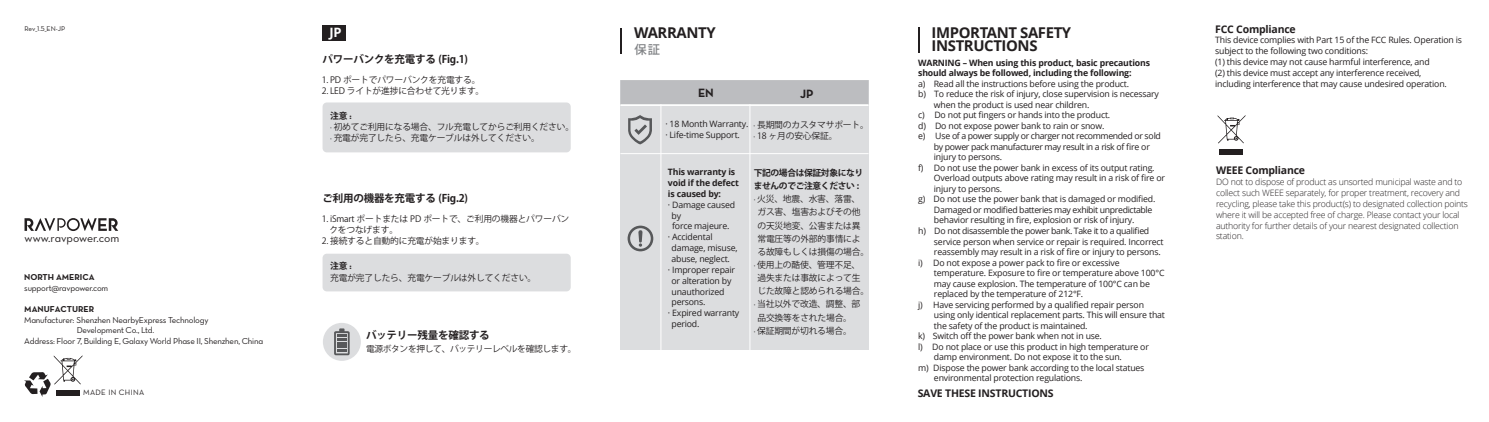
<style>
.page{position:relative;width:1489px;height:422px;background:#fff}
.page>*{position:absolute;margin:0;border:0;box-sizing:border-box;transform-origin:0 0}
.t1{font:700 14.88px/13.1px "Open Sans";letter-spacing:-.025em;color:#231f20}
.t2{font:700 12.95px "Open Sans";color:#fff}
.t3{font:12.25px "Neutra Text Bold Alt";color:#231f20}
.t4{font:500 12.25px "Koz Go Pr 6 N";color:#808285}
.t5{font:11.72px "Neutra Text Book Alt";color:#231f20}
.t6{font:700 10.5px "Open Sans";letter-spacing:-.02em;color:#231f20}
.t7{font:700 10.5px "Koz Go Pr 6 N";letter-spacing:-.02em;color:#231f20}
.t8{font:8.75px/10.8px "Open Sans";letter-spacing:-.02em;color:#231f20}
.t9{font:8.75px/11.4px "Koz Go Pr 6 N";letter-spacing:-.02em;color:#231f20}
.t10{font:300 8.75px/10.8px "Open Sans";letter-spacing:-.02em;color:#231f20}
.t11{font:8.75px "Open Sans";letter-spacing:-.04em;color:#231f20}
.t12{font:8.75px "Neutra Text Book Alt";letter-spacing:-.025em;color:#231f20}
.t13{font:700 8.75px/10.8px "Open Sans";letter-spacing:-.02em;color:#231f20}
.t14{font:700 8.75px "Koz Go Pr 6 N";letter-spacing:-.04em;color:#231f20}
.t15{font:8.75px "Koz Go Pr 6 N";letter-spacing:-.04em;color:#231f20}
.t16{font:8.75px "Neutra Text Bold Alt";color:#231f20}
.t17{font:7.88px "Neutra Text Book Alt";letter-spacing:.04em;color:#231f20}
.t18{font:7px "Neutra Text Book Alt";letter-spacing:-.005em;color:#231f20}
.s1{font-weight:700}
.s2{font-family:"Neutra Text Bold Alt"}
.s3{font-family:"Neutra Text Book Alt"}
</style>
<div class="page">
<div style="left:620px;top:80px;width:248px;height:269px;background:#dcdddf"></div>
<div style="left:620px;top:80px;width:248px;height:25px;background:#bcbdc0"></div>
<div style="left:322px;top:253px;width:248px;height:38px;background:#dcdddf;border-radius:4px"></div>
<hr style="left:620px;top:28px;width:2px;height:25px;background:#231f20">
<div style="left:1219px;top:149px;width:23px;height:6px;background:#231f20"></div>
<svg style="left:1217px;top:115px;width:28px;height:28px"></svg>
<div style="left:323px;top:323px;width:38px;height:38px;background:#dcdddf;border-radius:50%"></div>
<div style="left:322px;top:102px;width:248px;height:50px;background:#dcdddf;border-radius:4px"></div>
<div style="left:322px;top:25px;width:24px;height:15px;background:#231f20"></div>
<svg style="left:334px;top:328px;width:15px;height:27px"></svg>
<svg style="left:628px;top:115px;width:24px;height:29px"></svg>
<svg style="left:627px;top:225px;width:26px;height:26px"></svg>
<hr style="left:620px;top:153px;width:248px;height:1px;background:#fff">
<hr style="left:660px;top:104px;width:1px;height:252px;background:#fff">
<hr style="left:749px;top:104px;width:1px;height:252px;background:#fff">
<hr style="left:620px;top:104px;width:248px;height:2px;background:#fff">
<hr style="left:918px;top:27px;width:2px;height:26px;background:#231f20">
<svg style="left:25px;top:218px;width:93px;height:13px"></svg>
<svg style="left:24px;top:355px;width:58px;height:42px"></svg>
<p class="t18" style="left:25px;top:24px;width:42px">Rev_1.5_EN-JP</p>
<h3 class="t5" style="left:25px;top:231px;width:96px">www.ravpower.com</h3>
<p class="t16" style="left:24px;top:272px;width:72px">NORTH AMERICA</p>
<p class="t12" style="left:24px;top:282px;width:85px">support@ravpower.com</p>
<p class="t16" style="left:24px;top:303px;width:71px">MANUFACTURER</p>
<p class="t12" style="left:24px;top:314px;width:186px">Manufacturer: Shenzhen NearbyExpress Technology</p>
<p class="t12" style="left:77px;top:324px;width:79px">Development Co., Ltd.</p>
<p class="t12" style="left:24px;top:335px;width:240px">Address: Floor 7, Building E, Galaxy World Phase II, Shenzhen, China</p>
<p class="t17" style="left:83px;top:388px;width:63px">MADE IN CHINA</p>
<h2 class="t2" style="left:329px;top:23px;width:14px">JP</h2>
<p class="t7" style="left:322px;top:53px;width:147px">パワーバンクを充電する (Fig.1)</p>
<p class="t9" style="left:322px;top:74px;width:160px">1. PD ポートでパワーバンクを充電する。</p>
<p class="t9" style="left:322px;top:86px;width:164px">2. LED ライトが進捗に合わせて光ります。</p>
<p class="t9" style="left:330px;top:110px;width:245px"><span class="s1">注意</span> <span class="s2">:<br></span><span class="s3">·</span> 初めてご利用になる場合、フル充電してからご利用ください。<span class="s3">·</span> 充電が完了したら、充電ケーブルは外してください。</p>
<p class="t7" style="left:322px;top:192px;width:147px">ご利用の機器を充電する (Fig.2)</p>
<p class="t9" style="left:329px;top:213px;width:241px;text-indent:-7px">1. iSmart ポートまたは PD ポートで、ご利用の機器とパワーバンクをつなげます。</p>
<p class="t9" style="left:322px;top:235px;width:164px">2. 接続すると自動的に充電が始まります。</p>
<p class="t9" style="left:330px;top:261px;width:207px"><span class="s1">注意</span> <span class="s2">:<br></span>充電が完了したら、充電ケーブルは外してください。</p>
<p class="t7" style="left:366px;top:329px;width:125px">バッテリー残量を確認する</p>
<p class="t15" style="left:366px;top:343px;width:212px">電源ボタンを押して、バッテリーレベルを確認します。</p>
<h1 class="t1" style="left:634px;top:26px;width:83px">WARRANTY</h1>
<h3 class="t4" style="left:634px;top:43px;width:27px">保証</h3>
<h3 class="t3" style="left:698px;top:86px;width:17px">EN</h3>
<h3 class="t3" style="left:800px;top:86px;width:15px">JP</h3>
<p class="t8" style="left:665px;top:118px;width:85px">· 18 Month Warranty. · Life-time Support.</p>
<p class="t9" style="left:753px;top:119px;width:117px"><span class="s3">·</span> 長期間のカスタマサポート。<span class="s3">·</span> 18 ヶ月の安心保証。</p>
<p class="t13" style="left:668px;top:166px;width:72px">This warranty is void if the defect is caused by:</p>
<p class="t8" style="left:668px;top:199px;width:69px">· Damage caused</p>
<p class="t8" style="left:671px;top:210px;width:11px">by</p>
<p class="t8" style="left:672px;top:220px;width:59px">force majeure.</p>
<p class="t8" style="left:668px;top:231px;width:46px">· Accidental</p>
<p class="t8" style="left:671px;top:242px;width:68px">damage, misuse,</p>
<p class="t8" style="left:671px;top:253px;width:60px">abuse, neglect.</p>
<p class="t8" style="left:668px;top:264px;width:69px">· Improper repair</p>
<p class="t8" style="left:671px;top:275px;width:62px">or alteration by</p>
<p class="t8" style="left:671px;top:286px;width:54px">unauthorized</p>
<p class="t8" style="left:671px;top:296px;width:35px">persons.</p>
<p class="t8" style="left:668px;top:307px;width:73px">· Expired warranty</p>
<p class="t8" style="left:671px;top:318px;width:29px">period.</p>
<p class="t14" style="left:753px;top:168px;width:111px">下記の場合は保証対象になり</p>
<p class="t14" style="left:753px;top:181px;width:107px">ませんのでご注意ください :</p>
<p class="t9" style="left:753px;top:193px;width:108px"><span class="s3">·</span> 火災、地震、水害、落雷、</p>
<p class="t9" style="left:757px;top:207px;width:105px">ガス害、塩害およびその他</p>
<p class="t9" style="left:757px;top:220px;width:105px">の天災地変、公害または異</p>
<p class="t9" style="left:757px;top:233px;width:105px">常電圧等の外部的事情によ</p>
<p class="t9" style="left:757px;top:246px;width:113px">る故障もしくは損傷の場合。</p>
<p class="t9" style="left:753px;top:259px;width:108px"><span class="s3">·</span> 使用上の酷使、管理不足、</p>
<p class="t9" style="left:757px;top:272px;width:105px">過失または事故によって生</p>
<p class="t9" style="left:757px;top:285px;width:113px">じた故障と認められる場合。</p>
<p class="t9" style="left:753px;top:298px;width:108px"><span class="s3">·</span> 当社以外で改造、調整、部</p>
<p class="t9" style="left:757px;top:312px;width:96px">品交換等をされた場合。</p>
<p class="t9" style="left:753px;top:325px;width:99px"><span class="s3">·</span> 保証期間が切れる場合。</p>
<h1 class="t1" style="left:931px;top:25px;width:141px">IMPORTANT SAFETY<br>INSTRUCTIONS</h1>
<p class="t13" style="left:918px;top:57px;width:233px">WARNING – When using this product, basic precautions should always be followed, including the following:</p>
<p class="t8" style="left:918px;top:78px;width:212px">a) Read all the instructions before using the product.</p>
<p class="t8" style="left:918px;top:88px;width:242px">b) To reduce the risk of injury, close supervision is necessary</p>
<p class="t8" style="left:933px;top:99px;width:157px">when the product is used near children.</p>
<p class="t8" style="left:918px;top:109px;width:193px">c) Do not put fingers or hands into the product.</p>
<p class="t8" style="left:918px;top:120px;width:188px">d) Do not expose power bank to rain or snow.</p>
<p class="t11" style="left:918px;top:130px;width:244px">e) Use of a power supply or charger not recommended or sold</p>
<p class="t11" style="left:933px;top:141px;width:217px">by power pack manufacturer may result in a risk of fire or</p>
<p class="t8" style="left:933px;top:151px;width:70px">injury to persons.</p>
<p class="t8" style="left:918px;top:162px;width:238px">f) Do not use the power bank in excess of its output rating.</p>
<p class="t8" style="left:933px;top:172px;width:233px">Overload outputs above rating may result in a risk of fire or</p>
<p class="t8" style="left:933px;top:183px;width:70px">injury to persons.</p>
<p class="t8" style="left:918px;top:193px;width:239px">g) Do not use the power bank that is damaged or modified.</p>
<p class="t11" style="left:933px;top:204px;width:220px">Damaged or modified batteries may exhibit unpredictable</p>
<p class="t8" style="left:933px;top:214px;width:202px">behavior resulting in fire, explosion or risk of injury.</p>
<p class="t11" style="left:918px;top:225px;width:232px">h) Do not disassemble the power bank. Take it to a qualified</p>
<p class="t8" style="left:933px;top:235px;width:231px">service person when service or repair is required. Incorrect</p>
<p class="t8" style="left:933px;top:246px;width:228px">reassembly may result in a risk of fire or injury to persons.</p>
<p class="t8" style="left:918px;top:256px;width:203px">i) Do not expose a power pack to fire or excessive</p>
<p class="t8" style="left:933px;top:267px;width:232px">temperature. Exposure to fire or temperature above 100°C</p>
<p class="t8" style="left:933px;top:277px;width:218px">may cause explosion. The temperature of 100°C can be</p>
<p class="t8" style="left:933px;top:288px;width:151px">replaced by the temperature of 212°F.</p>
<p class="t8" style="left:918px;top:298px;width:227px">j) Have servicing performed by a qualified repair person</p>
<p class="t8" style="left:933px;top:309px;width:232px">using only identical replacement parts. This will ensure that</p>
<p class="t8" style="left:933px;top:319px;width:155px">the safety of the product is maintained.</p>
<p class="t8" style="left:918px;top:330px;width:185px">k) Switch off the power bank when not in use.</p>
<p class="t8" style="left:918px;top:340px;width:232px">l) Do not place or use this product in high temperature or</p>
<p class="t8" style="left:933px;top:351px;width:189px">damp environment. Do not expose it to the sun.</p>
<p class="t8" style="left:918px;top:361px;width:228px">m) Dispose the power bank according to the local statues</p>
<p class="t8" style="left:933px;top:372px;width:150px">environmental protection regulations.</p>
<p class="t6" style="left:917px;top:386px;width:137px">SAVE THESE INSTRUCTIONS</p>
<p class="t6" style="left:1215px;top:21px;width:82px">FCC Compliance</p>
<p class="t8" style="left:1215px;top:35px;width:248px">This device complies with Part 15 of the FCC Rules. Operation is subject to the following two conditions:<br>(1) this device may not cause harmful interference, and<br>(2) this device must accept any interference received,<br>including interference that may cause undesired operation.</p>
<p class="t6" style="left:1215px;top:163px;width:90px">WEEE Compliance</p>
<p class="t10" style="left:1215px;top:176px;width:253px">DO not to dispose of product as unsorted municipal waste and to collect such WEEE separately, for proper treatment, recovery and recycling, please take this product(s) to designated collection points where it will be accepted free of charge. Please contact your local authority for further details of your nearest designated collection station.</p>
</div>
